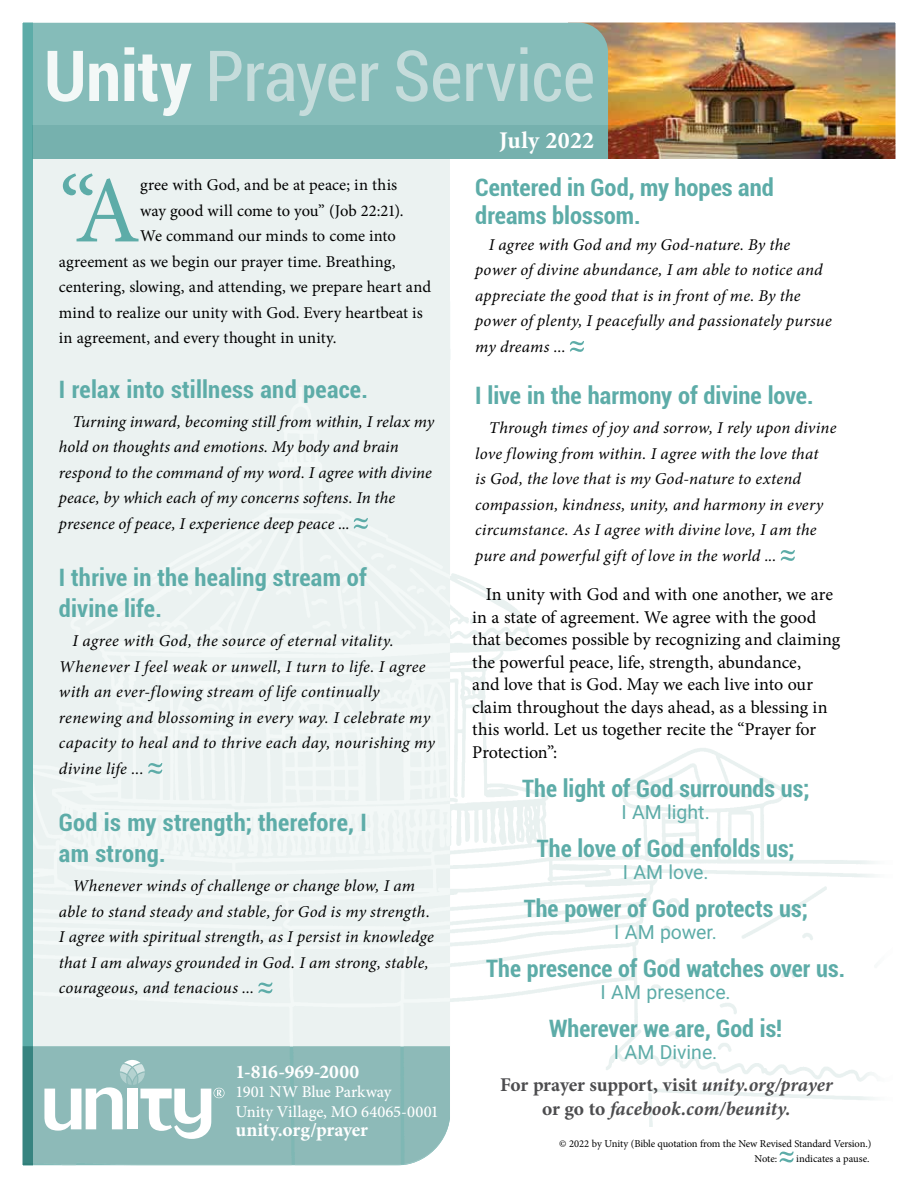
<style>
.page{position:relative;width:918px;height:1188px;background:#fff}
.page>*{position:absolute;margin:0;border:0;box-sizing:border-box;transform-origin:0 0}
.t1{font:94.95px "Minion Pro";color:#5daca8}
.t2{font:condensed 70.5px "Roboto";letter-spacing:-.005em;color:#c5dcdb}
.t3{font:700 condensed 24px/31.5px "Roboto";letter-spacing:.005em;color:#5daca8}
.t4{font:700 24px "Minion Pro";letter-spacing:.005em;color:#fff}
.t5{font:italic 700 19.5px/23.5px "Minion Pro";color:#4d4d4f;text-align:center}
.t6{font:19.5px "Roboto";color:#5daca8}
.t7{font:700 19.5px "Minion Pro";letter-spacing:-.005em;color:#fff}
.t8{font:18px/22.5px "Minion Pro";color:#000}
.t9{font:italic 16.5px/25.5px "Minion Pro";letter-spacing:.01em;color:#000}
.t10{font:16.5px "Minion Pro";letter-spacing:.005em;color:#000}
.t11{font:500 16.5px/19.5px "Minion Pro";letter-spacing:-.01em;color:#fff}
.t12{font:10.5px "Minion Pro";letter-spacing:-.01em;color:#000}
.s1{font-weight:700;color:#f3f8f7}
.s2{font-style:normal}
</style>
<div class="page">
<div style="left:32px;top:387px;width:418px;height:660px;background:#ebf2f1"></div>
<div style="left:8px;top:152px;width:442px;height:235px;background:#ebf2f1"></div>
<img style="left:608px;top:23px;width:287px;height:102px">
<div style="left:32px;top:23px;width:576px;height:102px;background:#85bcb9"></div>
<div style="left:14px;top:10px;width:18px;height:1178px;background:#5daca8"></div>
<img style="left:32px;top:125px;width:863px;height:34px">
<img style="left:23px;top:1047px;width:427px;height:118px">
<svg style="left:450px;top:553px;width:424px;height:573px"></svg>
<div style="left:0;top:0;width:918px;height:1188px;border:22px solid #fff"></div>
<svg style="left:124px;top:1060px;width:17px;height:7px"></svg>
<svg style="left:44px;top:1064px;width:181px;height:75px"></svg>
<svg style="left:779px;top:1151px;width:15px;height:11px"></svg>
<svg style="left:354px;top:518px;width:14px;height:11px"></svg>
<svg style="left:148px;top:763px;width:14px;height:11px"></svg>
<svg style="left:258px;top:982px;width:15px;height:11px"></svg>
<svg style="left:570px;top:341px;width:14px;height:11px"></svg>
<svg style="left:781px;top:550px;width:14px;height:11px"></svg>
<h2 class="t2" style="left:44px;top:27px;width:552px"><span class="s1">Unity</span> Prayer Service</h2>
<h1 class="t1" style="left:59px;top:148px;width:83px">“A</h1>
<p class="t10" style="left:140px;top:174px;width:259px">gree with God, and be at peace; in this</p>
<p class="t10" style="left:140px;top:200px;width:265px">way good will come to you” (Job 22:21).</p>
<p class="t10" style="left:140px;top:225px;width:257px">We command our minds to come into</p>
<p class="t10" style="left:59px;top:251px;width:338px">agreement as we begin our prayer time. Breathing,</p>
<p class="t10" style="left:59px;top:276px;width:374px">centering, slowing, and attending, we prepare heart and</p>
<p class="t10" style="left:59px;top:302px;width:365px">mind to realize our unity with God. Every heartbeat is</p>
<p class="t10" style="left:59px;top:327px;width:279px">in agreement, and every thought in unity.</p>
<h3 class="t3" style="left:59px;top:373px;width:311px">I relax into stillness and peace.</h3>
<p class="t9" style="left:59px;top:409px;width:377px;text-indent:13px">Turning inward, becoming still from within, I relax my hold on thoughts and emotions. My body and brain respond to the command of my word. I agree with divine peace, by which each of my concerns softens. In the presence of peace, I experience deep peace ...</p>
<h3 class="t3" style="left:59px;top:561px;width:309px">I thrive in the healing stream of divine life.</h3>
<p class="t9" style="left:59px;top:628px;width:378px;text-indent:13px">I agree with God, the source of eternal vitality.<br>Whenever I feel weak or unwell, I turn to life. I agree with an ever-flowing stream of life continually renewing and blossoming in every way. I celebrate my capacity to heal and to thrive each day, nourishing my divine life ...</p>
<h3 class="t3" style="left:59px;top:806px;width:310px">God is my strength; therefore, I am strong.</h3>
<p class="t9" style="left:59px;top:873px;width:376px;text-indent:13px">Whenever winds of challenge or change blow, I am able to stand steady and stable, for God is my strength.<br>I agree with spiritual strength, as I persist in knowledge that I am always grounded in God. I am strong, stable, courageous, and tenacious ...</p>
<p class="t7" style="left:235px;top:1058px;width:125px">1-816-969-2000</p>
<p class="t11" style="left:235px;top:1082px;width:205px">1901 NW Blue Parkway<br>Unity Village, MO 64065-0001</p>
<p class="t7" style="left:235px;top:1116px;width:134px">unity.org/prayer</p>
<h3 class="t4" style="left:499px;top:124px;width:97px">July 2022</h3>
<h3 class="t3" style="left:475px;top:172px;width:300px;line-height:28.8px">Centered in God, my hopes and dreams blossom.</h3>
<p class="t9" style="left:475px;top:232px;width:358px;text-indent:13px">I agree with God and my God-nature. By the power of divine abundance, I am able to notice and appreciate the good that is in front of me. By the power of plenty, I peacefully and passionately pursue my dreams ...</p>
<h3 class="t3" style="left:475px;top:379px;width:340px">I live in the harmony of divine love.</h3>
<p class="t9" style="left:475px;top:415px;width:363px;text-indent:13px">Through times of joy and sorrow, I rely upon divine love flowing from within. I agree with the love that<br>is God, the love that is my God-nature to extend compassion, kindness, unity, and harmony in every circumstance. As I agree with divine love, I am the pure and powerful gift of love in the world ...</p>
<p class="t8" style="left:472px;top:583px;width:370px;text-indent:14px">In unity with God and with one another, we are in a state of agreement. We agree with the good that becomes possible by recognizing and claiming the powerful peace, life, strength, abundance,<br>and love that is God. May we each live into our claim throughout the days ahead, as a blessing in this world. Let us together recite the “Prayer for Protection”:</p>
<h3 class="t3" style="left:522px;top:771px;width:288px">The light of God surrounds us;</h3>
<p class="t6" style="left:621px;top:798px;width:90px">I AM light.</p>
<h3 class="t3" style="left:537px;top:831px;width:259px">The love of God enfolds us;</h3>
<p class="t6" style="left:623px;top:858px;width:87px">I AM love.</p>
<h3 class="t3" style="left:524px;top:891px;width:285px">The power of God protects us;</h3>
<p class="t6" style="left:614px;top:918px;width:104px">I AM power.</p>
<h3 class="t3" style="left:486px;top:951px;width:360px">The presence of God watches over us.</h3>
<p class="t6" style="left:601px;top:978px;width:132px">I AM presence.</p>
<h3 class="t3" style="left:549px;top:1011px;width:235px">Wherever we are, God is!</h3>
<p class="t6" style="left:614px;top:1038px;width:105px">I AM Divine.</p>
<p class="t5" style="left:500px;top:1073px;width:334px"><span class="s2">For prayer support, visit</span> unity.org/prayer <span class="s2">or go to</span> facebook.com/beunity.</p>
<p class="t12" style="left:559px;top:1136px;width:314px">© 2022 by Unity (Bible quotation from the New Revised Standard Version.)</p>
<p class="t12" style="left:754px;top:1152px;width:24px">Note:</p>
<p class="t12" style="left:796px;top:1152px;width:75px">indicates a pause.</p>
</div>
